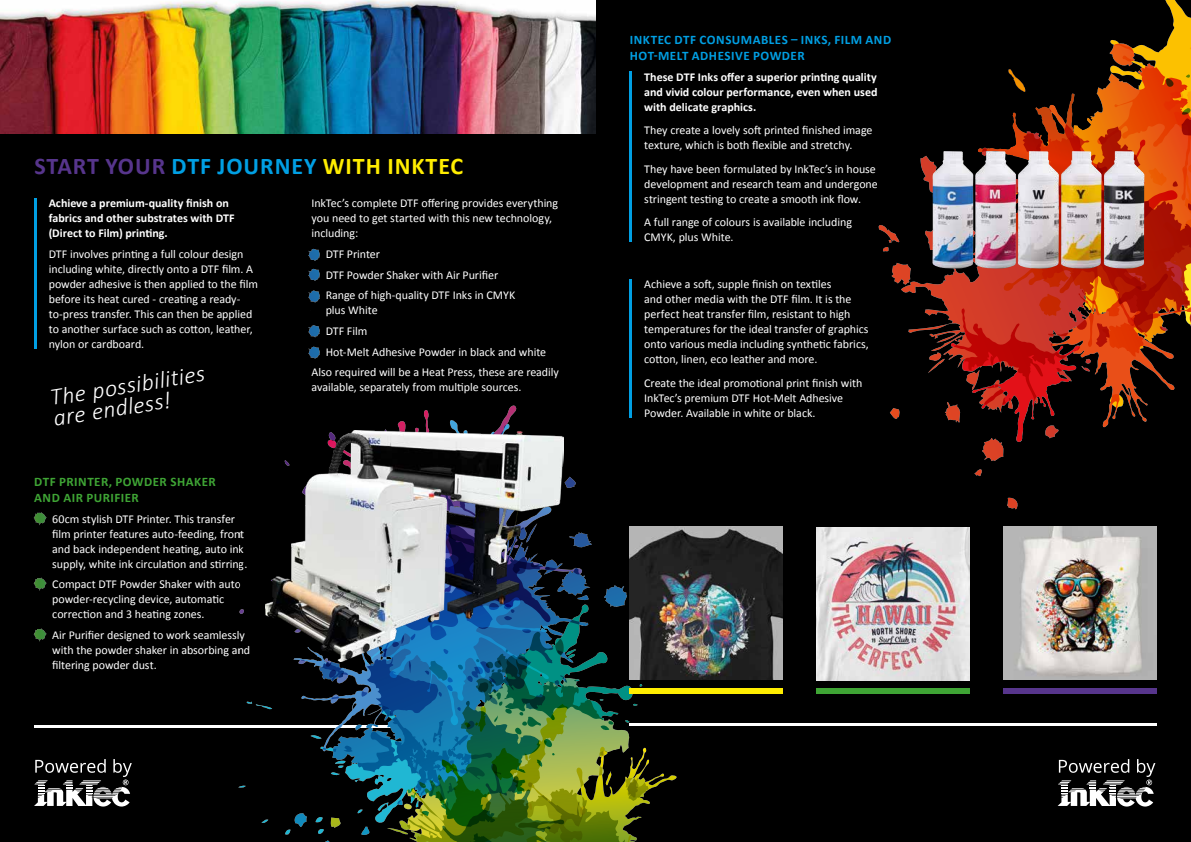
<style>
.page{position:relative;width:1191px;height:842px;background:#000}
.page>*{position:absolute;margin:0;border:0;box-sizing:border-box;transform-origin:0 0}
.t1{font:700 24px "Calibri";letter-spacing:.04em;color:#009fe3}
.t2{font:italic 300 24px/21px "Calibri";color:#fff}
.t3{font:700 13px/16px "Calibri";letter-spacing:.035em;color:#009fe3}
.t4{font:700 13px/16px "Calibri";letter-spacing:.035em;color:#3fa535}
.t5{font:12px/15px "Calibri";letter-spacing:-.005em;color:#fff}
.t6{font:700 12px/15px "Calibri";color:#fff}
.s1{color:#57358c}
.s2{color:#ffed00}
</style>
<div class="page">
<img style="left:0;top:0;width:595px;height:133px">
<hr style="left:34px;top:198px;width:2px;height:151px;background:#009fe3">
<hr style="left:629px;top:723px;width:528px;height:3px;background:#fff">
<svg style="left:308px;top:248px;width:12px;height:55px"></svg>
<svg style="left:308px;top:325px;width:12px;height:34px"></svg>
<svg style="left:33px;top:512px;width:14px;height:13px"></svg>
<svg style="left:33px;top:577px;width:14px;height:14px"></svg>
<svg style="left:33px;top:628px;width:14px;height:14px"></svg>
<hr style="left:34px;top:725px;width:527px;height:3px;background:#fff">
<svg style="left:34px;top:759px;width:98px;height:48px"></svg>
<svg style="left:1057px;top:759px;width:98px;height:48px"></svg>
<hr style="left:629px;top:72px;width:2px;height:170px;background:#009fe3">
<hr style="left:629px;top:279px;width:2px;height:139px;background:#009fe3">
<svg style="left:878px;top:155px;width:140px;height:355px"></svg>
<svg style="left:950px;top:0;width:241px;height:443px"></svg>
<img style="left:932px;top:151px;width:212px;height:118px">
<svg style="left:261px;top:819px;width:7px;height:4px"></svg>
<svg style="left:238px;top:785px;width:8px;height:3px"></svg>
<svg style="left:247px;top:701px;width:25px;height:9px"></svg>
<svg style="left:285px;top:407px;width:360px;height:435px"></svg>
<svg style="left:303px;top:662px;width:246px;height:67px"></svg>
<img style="left:266px;top:430px;width:298px;height:232px">
<img style="left:1003px;top:527px;width:154px;height:153px">
<img style="left:629px;top:527px;width:153px;height:153px">
<div style="left:629px;top:688px;width:153px;height:6px;background:#ffed00"></div>
<div style="left:816px;top:688px;width:153px;height:6px;background:#3fa535"></div>
<div style="left:1003px;top:688px;width:154px;height:6px;background:#57358c"></div>
<img style="left:816px;top:527px;width:153px;height:153px">
<h1 class="t1" style="left:34px;top:149px;width:430px"><span class="s1">START YOUR</span> DTF JOURNEY <span class="s2">WITH INKTEC</span></h1>
<p class="t6" style="left:49px;top:195px;width:187px">Achieve a premium-quality finish on fabrics and other substrates with DTF (Direct to Film) printing.</p>
<p class="t5" style="left:49px;top:246px;width:211px">DTF involves printing a full colour design including white, directly onto a DTF film. A powder adhesive is then applied to the film before its heat cured - creating a ready&shy;to-press transfer. This can then be applied to another surface such as cotton, leather, nylon or cardboard.</p>
<h1 class="t2" style="left:49px;top:387px;width:158px;rotate:-9deg">The possibilities are endless!</h1>
<p class="t4" style="left:34px;top:473px;width:183px">DTF PRINTER, POWDER SHAKER<br>AND AIR PURIFIER</p>
<p class="t5" style="left:52px;top:511px;width:197px">60cm stylish DTF Printer. This transfer film printer features auto-feeding, front and back independent heating, auto ink supply, white ink circulation and stirring.</p>
<p class="t5" style="left:52px;top:576px;width:190px">Compact DTF Powder Shaker with auto powder-recycling device, automatic correction and 3 heating zones.</p>
<p class="t5" style="left:52px;top:627px;width:199px">Air Purifier designed to work seamlessly with the powder shaker in absorbing and filtering powder dust.</p>
<p class="t5" style="left:311px;top:196px;width:248px">InkTec’s complete DTF offering provides everything you need to get started with this new technology, including:</p>
<p class="t5" style="left:326px;top:243px;width:191px;line-height:20.7px">DTF Printer<br>DTF Powder Shaker with Air Purifier<br>Range of high-quality DTF Inks in CMYK</p>
<p class="t5" style="left:326px;top:303px;width:53px">plus White</p>
<p class="t5" style="left:326px;top:323px;width:43px">DTF Film</p>
<p class="t5" style="left:326px;top:344px;width:222px">Hot-Melt Adhesive Powder in black and white</p>
<p class="t5" style="left:311px;top:365px;width:249px">Also required will be a Heat Press, these are readily</p>
<p class="t5" style="left:311px;top:380px;width:211px">available, separately from multiple sources.</p>
<p class="t3" style="left:630px;top:31px;width:263px">INKTEC DTF CONSUMABLES – INKS, FILM AND<br>HOT-MELT ADHESIVE POWDER</p>
<p class="t6" style="left:644px;top:69px;width:235px;text-align:justify">These DTF Inks offer a superior printing quality and vivid colour performance, even when used with delicate graphics.</p>
<p class="t5" style="left:644px;top:122px;width:230px">They create a lovely soft printed finished image texture, which is both flexible and stretchy.</p>
<p class="t5" style="left:644px;top:161px;width:235px">They have been formulated by InkTec’s in house development and research team and undergone stringent testing to create a smooth ink flow.</p>
<p class="t5" style="left:644px;top:214px;width:209px">A full range of colours is available including<br>CMYK, plus White.</p>
<p class="t5" style="left:644px;top:276px;width:226px">Achieve a soft, supple finish on textiles<br>and other media with the DTF film. It is the perfect heat transfer film, resistant to high temperatures for the ideal transfer of graphics onto various media including synthetic fabrics, cotton, linen, eco leather and more.</p>
<p class="t5" style="left:644px;top:375px;width:220px">Create the ideal promotional print finish with<br>InkTec’s premium DTF Hot-Melt Adhesive<br>Powder. Available in white or black.</p>
</div>
